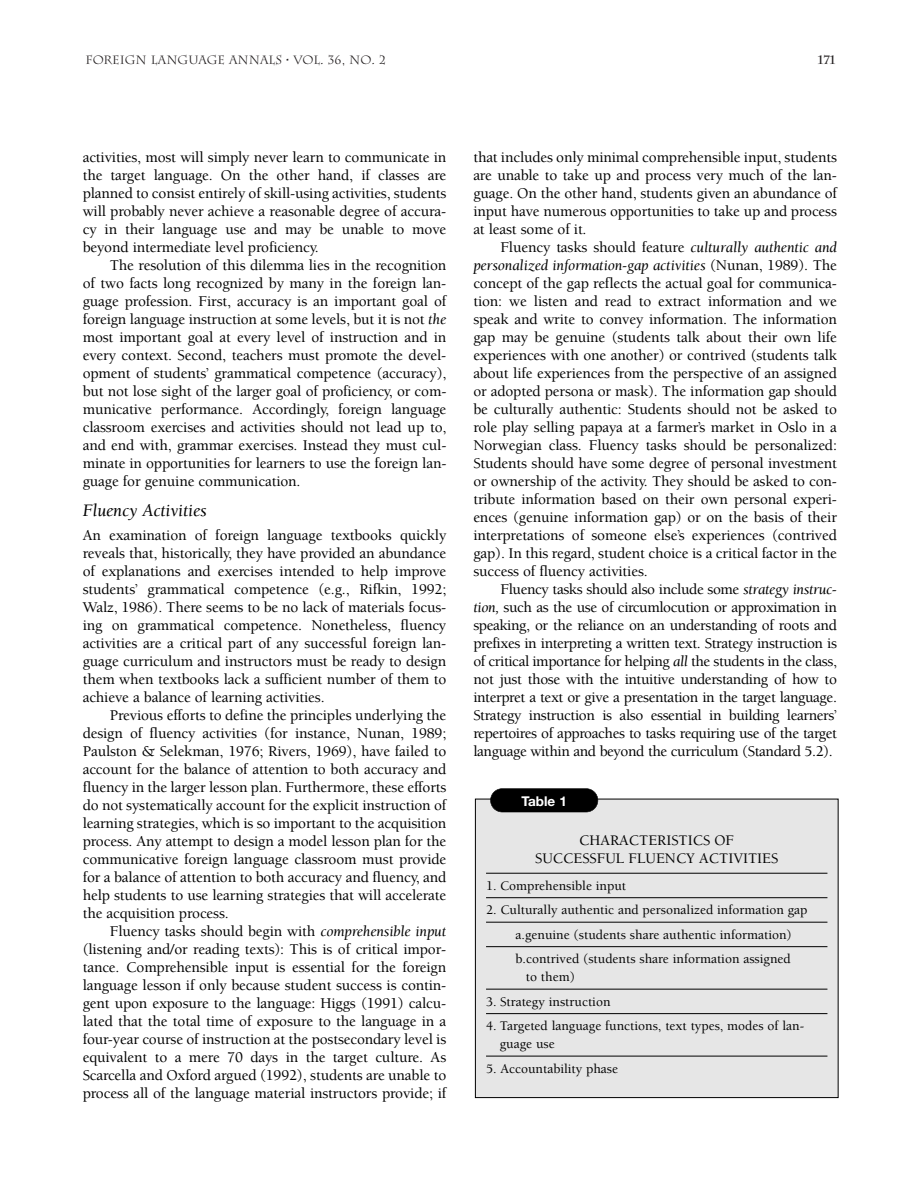
<style>
.page{position:relative;width:918px;height:1188px;background:#fff}
.page>*{position:absolute;margin:0;border:0;box-sizing:border-box;transform-origin:0 0}
.t1{font:italic 18px "Berkeley";letter-spacing:-.01em;color:#000}
.t2{font:500 15.3px/18px "Berkeley";letter-spacing:-.01em;color:#000;text-align:justify}
.t3{font:500 15px/18px "Berkeley";color:#000;text-align:center}
.t4{font:500 13.5px/24.5px "Berkeley";color:#000}
.t5{font:700 13.5px "Helvetica Neue";color:#fff}
.t6{font:12px "Charlemagne";color:#231f20}
.t7{font:700 12px "Charlemagne";color:#231f20}
.s1{font-weight:400;font-style:italic}
</style>
<div class="page">
<div style="left:476px;top:799px;width:362px;height:298px;background:#e6e6e6"></div>
<hr style="left:486px;top:873px;width:341px;height:1px;background:#000">
<hr style="left:486px;top:897px;width:341px;height:1px;background:#000">
<hr style="left:486px;top:922px;width:341px;height:1px;background:#000">
<hr style="left:486px;top:946px;width:341px;height:1px;background:#000">
<hr style="left:486px;top:989px;width:341px;height:1px;background:#000">
<hr style="left:486px;top:1013px;width:341px;height:1px;background:#000">
<hr style="left:486px;top:1056px;width:341px;height:1px;background:#000">
<div style="left:475px;top:799px;width:363px;height:299px;border:1px solid #000"></div>
<div style="left:491px;top:789px;width:107px;height:23px;background:#000;border-radius:12px"></div>
<div style="left:490px;top:788px;width:108px;height:24px;border:1px solid #000;border-radius:12px"></div>
<p class="t6" style="left:85px;top:53px;width:302px">FOREIGN LANGUAGE ANNALS • VOL. 36, NO. 2</p>
<p class="t7" style="left:818px;top:53px;width:19px">171</p>
<p class="t2" style="left:83px;top:150px;width:365px">activities, most will simply never learn to communicate in the target language. On the other hand, if classes are planned to consist entirely of skill-using activities, students will probably never achieve a reasonable degree of accura&shy;cy in their language use and may be unable to move beyond intermediate level proficiency.</p>
<p class="t2" style="left:83px;top:258px;width:365px;text-indent:27px">The resolution of this dilemma lies in the recognition of two facts long recognized by many in the foreign lan&shy;guage profession. First, accuracy is an important goal of foreign language instruction at some levels, but it is not <span class="s1">the </span>most important goal at every level of instruction and in every context. Second, teachers must promote the devel&shy;opment of students’ grammatical competence (accuracy), but not lose sight of the larger goal of proficiency, or com&shy;municative performance. Accordingly, foreign language classroom exercises and activities should not lead up to, and end with, grammar exercises. Instead they must cul&shy;minate in opportunities for learners to use the foreign lan&shy;guage for genuine communication.</p>
<p class="t1" style="left:83px;top:503px;width:126px">Fluency Activities</p>
<p class="t2" style="left:83px;top:528px;width:365px">An examination of foreign language textbooks quickly reveals that, historically, they have provided an abundance of explanations and exercises intended to help improve students’ grammatical competence (e.g., Rifkin, 1992; Walz, 1986). There seems to be no lack of materials focus&shy;ing on grammatical competence. Nonetheless, fluency activities are a critical part of any successful foreign lan&shy;guage curriculum and instructors must be ready to design them when textbooks lack a sufficient number of them to achieve a balance of learning activities.</p>
<p class="t2" style="left:83px;top:708px;width:365px;text-indent:27px">Previous efforts to define the principles underlying the design of fluency activities (for instance, Nunan, 1989; Paulston &amp; Selekman, 1976; Rivers, 1969), have failed to account for the balance of attention to both accuracy and fluency in the larger lesson plan. Furthermore, these efforts do not systematically account for the explicit instruction of learning strategies, which is so important to the acquisition process. Any attempt to design a model lesson plan for the communicative foreign language classroom must provide for a balance of attention to both accuracy and fluency, and help students to use learning strategies that will accelerate the acquisition process.</p>
<p class="t2" style="left:83px;top:924px;width:365px;text-indent:27px">Fluency tasks should begin with <span class="s1">comprehensible input </span>(listening and/or reading texts): This is of critical impor&shy;tance. Comprehensible input is essential for the foreign language lesson if only because student success is contin&shy;gent upon exposure to the language: Higgs (1991) calcu&shy;lated that the total time of exposure to the language in a four-year course of instruction at the postsecondary level is equivalent to a mere 70 days in the target culture. As Scarcella and Oxford argued (1992), students are unable to process all of the language material instructors provide; if</p>
<p class="t2" style="left:473px;top:150px;width:365px">that includes only minimal comprehensible input, students are unable to take up and process very much of the lan&shy;guage. On the other hand, students given an abundance of input have numerous opportunities to take up and process at least some of it.</p>
<p class="t2" style="left:473px;top:240px;width:365px;text-indent:27px">Fluency tasks should feature <span class="s1">culturally authentic and personalized information-gap activities</span> (Nunan, 1989). The concept of the gap reflects the actual goal for communica&shy;tion: we listen and read to extract information and we speak and write to convey information. The information gap may be genuine (students talk about their own life experiences with one another) or contrived (students talk about life experiences from the perspective of an assigned or adopted persona or mask). The information gap should be culturally authentic: Students should not be asked to role play selling papaya at a farmer’s market in Oslo in a Norwegian class. Fluency tasks should be personalized:<br>Students should have some degree of personal investment or ownership of the activity. They should be asked to con&shy;tribute information based on their own personal experi&shy;ences (genuine information gap) or on the basis of their interpretations of someone else’s experiences (contrived gap). In this regard, student choice is a critical factor in the success of fluency activities.</p>
<p class="t2" style="left:473px;top:582px;width:365px;text-indent:27px">Fluency tasks should also include some <span class="s1">strategy instruc&shy;tion,</span> such as the use of circumlocution or approximation in speaking, or the reliance on an understanding of roots and prefixes in interpreting a written text. Strategy instruction is of critical importance for helping <span class="s1">all</span> the students in the class, not just those with the intuitive understanding of how to interpret a text or give a presentation in the target language.<br>Strategy instruction is also essential in building learners’ repertoires of approaches to tasks requiring use of the target language within and beyond the curriculum (Standard 5.2).</p>
<p class="t5" style="left:521px;top:796px;width:47px">Table 1</p>
<p class="t3" style="left:535px;top:833px;width:244px">CHARACTERISTICS OF<br>SUCCESSFUL FLUENCY ACTIVITIES</p>
<p class="t4" style="left:486px;top:875px;width:142px">1. Comprehensible input</p>
<p class="t4" style="left:516px;top:899px;width:294px;text-indent:-29px">2. Culturally authentic and personalized information gap a.genuine (students share authentic information) b.contrived (students share information assigned</p>
<p class="t4" style="left:526px;top:966px;width:51px">to them)</p>
<p class="t4" style="left:486px;top:990px;width:126px">3. Strategy instruction</p>
<p class="t4" style="left:500px;top:1018px;width:306px;line-height:18px;text-indent:-14px">4. Targeted language functions, text types, modes of lan&shy;guage use</p>
<p class="t4" style="left:486px;top:1057px;width:134px">5. Accountability phase</p>
</div>
